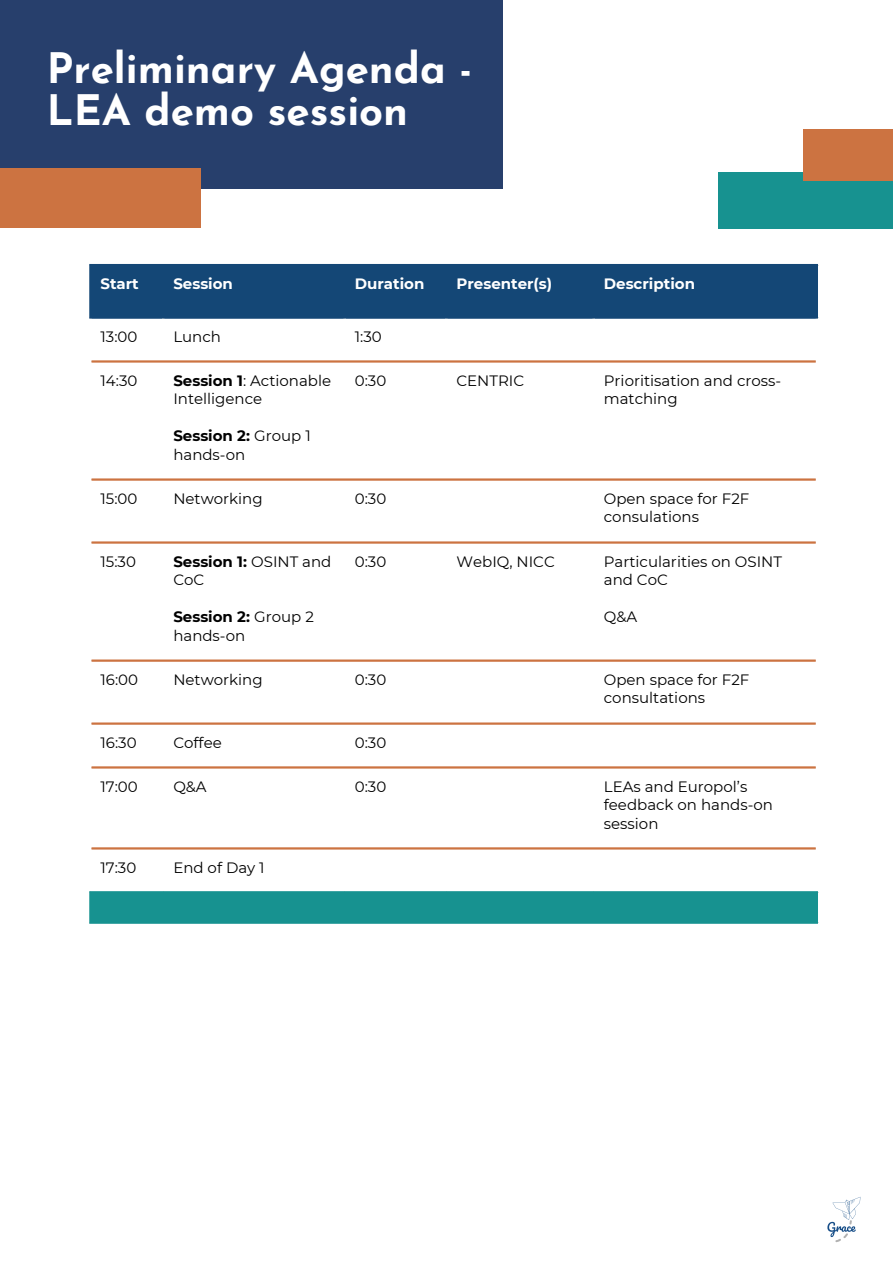
<style>
.page{position:relative;width:893px;height:1264px;background:#fff}
.page>*{position:absolute;margin:0;border:0;box-sizing:border-box;transform-origin:0 0}
.t1{font:700 42px/41.5px "Josefin Sans";color:#fff}
.t2{font:15px/18.5px "Montserrat";color:#000}
.t3{font:700 15px "Montserrat";color:#fff}
.s1{font-weight:700}
</style>
<div class="page">
<svg style="left:827px;top:1197px;width:33px;height:45px"></svg>
<div style="left:0;top:0;width:502px;height:189px;background:#273f6c"></div>
<div style="left:0;top:168px;width:201px;height:60px;background:#cc7341"></div>
<div style="left:718px;top:172px;width:174px;height:56px;background:#179290"></div>
<div style="left:803px;top:129px;width:89px;height:51px;background:#cc7341"></div>
<div style="left:91px;top:266px;width:724px;height:50px;background:#144776"></div>
<div style="left:91px;top:893px;width:724px;height:28px;background:#179290"></div>
<hr style="left:89px;top:266px;width:2px;height:50px;background:#144776">
<hr style="left:162px;top:266px;width:2px;height:50px;background:#144776">
<hr style="left:343px;top:266px;width:3px;height:50px;background:#144776">
<hr style="left:445px;top:266px;width:2px;height:50px;background:#144776">
<hr style="left:592px;top:266px;width:2px;height:50px;background:#144776">
<hr style="left:815px;top:266px;width:2px;height:50px;background:#144776">
<hr style="left:89px;top:264px;width:728px;height:2px;background:#144776">
<hr style="left:89px;top:316px;width:728px;height:3px;background:#144776">
<hr style="left:89px;top:893px;width:2px;height:28px;background:#179290">
<hr style="left:162px;top:893px;width:2px;height:28px;background:#179290">
<hr style="left:343px;top:893px;width:3px;height:28px;background:#179290">
<hr style="left:445px;top:893px;width:2px;height:28px;background:#179290">
<hr style="left:592px;top:893px;width:2px;height:28px;background:#179290">
<hr style="left:815px;top:893px;width:2px;height:28px;background:#179290">
<hr style="left:89px;top:891px;width:728px;height:2px;background:#179290">
<hr style="left:89px;top:921px;width:728px;height:2px;background:#179290">
<hr style="left:91px;top:360px;width:724px;height:2px;background:#cc7341">
<hr style="left:91px;top:478px;width:724px;height:2px;background:#cc7341">
<hr style="left:91px;top:541px;width:724px;height:2px;background:#cc7341">
<hr style="left:91px;top:659px;width:724px;height:2px;background:#cc7341">
<hr style="left:91px;top:722px;width:724px;height:2px;background:#cc7341">
<hr style="left:91px;top:766px;width:724px;height:2px;background:#cc7341">
<hr style="left:91px;top:847px;width:724px;height:2px;background:#cc7341">
<p class="t1" style="left:47px;top:52px;width:427px">Preliminary Agenda -<br>LEA demo session</p>
<p class="t3" style="left:100px;top:275px;width:40px">Start</p>
<p class="t3" style="left:173px;top:275px;width:61px">Session</p>
<p class="t3" style="left:355px;top:275px;width:71px">Duration</p>
<p class="t3" style="left:456px;top:275px;width:97px">Presenter(s)</p>
<p class="t3" style="left:603px;top:275px;width:93px">Description</p>
<p class="t2" style="left:100px;top:327px;width:38px">13:00</p>
<p class="t2" style="left:173px;top:327px;width:49px">Lunch</p>
<p class="t2" style="left:355px;top:327px;width:28px">1:30</p>
<p class="t2" style="left:100px;top:371px;width:38px">14:30</p>
<p class="t2" style="left:173px;top:371px;width:159px"><span class="s1">Session 1</span>: Actionable<br>Intelligence</p>
<p class="t2" style="left:173px;top:426px;width:139px"><span class="s1">Session 2:</span> Group 1 hands-on</p>
<p class="t2" style="left:355px;top:371px;width:33px">0:30</p>
<p class="t2" style="left:456px;top:371px;width:69px">CENTRIC</p>
<p class="t2" style="left:603px;top:371px;width:179px">Prioritisation and cross&shy;matching</p>
<p class="t2" style="left:100px;top:489px;width:38px">15:00</p>
<p class="t2" style="left:173px;top:489px;width:91px">Networking</p>
<p class="t2" style="left:355px;top:489px;width:33px">0:30</p>
<p class="t2" style="left:603px;top:489px;width:147px">Open space for F2F consulations</p>
<p class="t2" style="left:100px;top:552px;width:37px">15:30</p>
<p class="t2" style="left:173px;top:552px;width:160px"><span class="s1">Session 1:</span> OSINT and<br>CoC</p>
<p class="t2" style="left:173px;top:607px;width:142px"><span class="s1">Session 2:</span> Group 2 hands-on</p>
<p class="t2" style="left:355px;top:552px;width:33px">0:30</p>
<p class="t2" style="left:456px;top:552px;width:100px">WebIQ, NICC</p>
<p class="t2" style="left:603px;top:552px;width:180px">Particularities on OSINT and CoC</p>
<p class="t2" style="left:603px;top:607px;width:35px">Q&amp;A</p>
<p class="t2" style="left:100px;top:670px;width:39px">16:00</p>
<p class="t2" style="left:173px;top:670px;width:91px">Networking</p>
<p class="t2" style="left:355px;top:670px;width:33px">0:30</p>
<p class="t2" style="left:603px;top:670px;width:147px">Open space for F2F consultations</p>
<p class="t2" style="left:100px;top:733px;width:38px">16:30</p>
<p class="t2" style="left:173px;top:733px;width:50px">Coffee</p>
<p class="t2" style="left:355px;top:733px;width:33px">0:30</p>
<p class="t2" style="left:100px;top:777px;width:39px">17:00</p>
<p class="t2" style="left:173px;top:777px;width:35px">Q&amp;A</p>
<p class="t2" style="left:355px;top:777px;width:33px">0:30</p>
<p class="t2" style="left:603px;top:777px;width:171px">LEAs and Europol’s feedback on hands-on session</p>
<p class="t2" style="left:100px;top:858px;width:37px">17:30</p>
<p class="t2" style="left:173px;top:858px;width:93px">End of Day 1</p>
</div>
